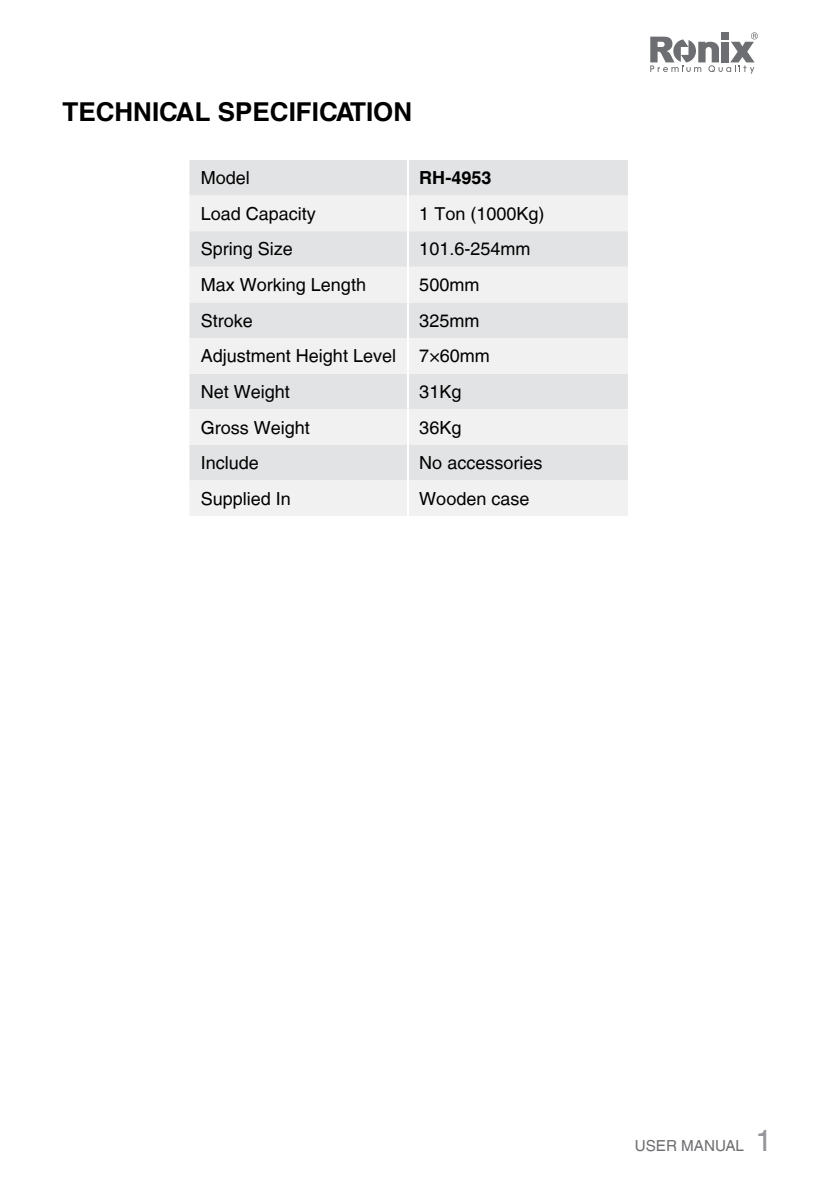
<style>
.page{position:relative;width:840px;height:1191px;background:#fff}
.page>*{position:absolute;margin:0;border:0;box-sizing:border-box;transform-origin:0 0}
.t1{font:700 26px "Helvetica CE";color:#000}
.t2{font:18px "Helvetica LT";color:#000}
.t3{font:700 18px "Helvetica LT";color:#000}
.t4{font:15.2px "Helvetica LT";color:#6d6e71}
.s1{font-size:30px;color:#939598}
</style>
<div class="page">
<svg style="left:650px;top:32px;width:107px;height:42px"></svg>
<div style="left:720px;top:32px;width:8px;height:7px;background:#6d6e71"></div>
<div style="left:189px;top:160px;width:438px;height:36px;background:#e2e3e4"></div>
<svg style="left:189px;top:196px;width:438px;height:320px;fill:#f1f1f2"></svg>
<hr style="left:407px;top:160px;width:2px;height:36px;background:#fff">
<hr style="left:407px;top:196px;width:2px;height:35px;background:#fff">
<hr style="left:407px;top:231px;width:2px;height:36px;background:#fff">
<hr style="left:407px;top:267px;width:2px;height:35px;background:#fff">
<hr style="left:407px;top:302px;width:2px;height:36px;background:#fff">
<hr style="left:407px;top:338px;width:2px;height:36px;background:#fff">
<hr style="left:407px;top:374px;width:2px;height:35px;background:#fff">
<hr style="left:407px;top:409px;width:2px;height:36px;background:#fff">
<hr style="left:407px;top:445px;width:2px;height:35px;background:#fff">
<hr style="left:407px;top:480px;width:2px;height:36px;background:#fff">
<h1 class="t1" style="left:62px;top:96px;width:351px">TECHNICAL SPECIFICATION</h1>
<p class="t2" style="left:201px;top:167px;width:51px">Model</p>
<p class="t3" style="left:419px;top:167px;width:74px">RH-4953</p>
<p class="t2" style="left:201px;top:203px;width:117px">Load Capacity</p>
<p class="t2" style="left:419px;top:203px;width:127px">1 Ton (1000Kg)</p>
<p class="t2" style="left:201px;top:239px;width:94px">Spring Size</p>
<p class="t2" style="left:419px;top:239px;width:113px">101.6-254mm</p>
<p class="t2" style="left:201px;top:274px;width:167px">Max Working Length</p>
<p class="t2" style="left:419px;top:274px;width:62px">500mm</p>
<p class="t2" style="left:201px;top:310px;width:54px">Stroke</p>
<p class="t2" style="left:419px;top:310px;width:62px">325mm</p>
<p class="t2" style="left:201px;top:345px;width:197px">Adjustment Height Level</p>
<p class="t2" style="left:419px;top:345px;width:72px">7×60mm</p>
<p class="t2" style="left:201px;top:381px;width:91px">Net Weight</p>
<p class="t2" style="left:419px;top:381px;width:44px">31Kg</p>
<p class="t2" style="left:201px;top:417px;width:111px">Gross Weight</p>
<p class="t2" style="left:419px;top:417px;width:44px">36Kg</p>
<p class="t2" style="left:201px;top:452px;width:60px">Include</p>
<p class="t2" style="left:419px;top:452px;width:125px">No accessories</p>
<p class="t2" style="left:201px;top:488px;width:92px">Supplied In</p>
<p class="t2" style="left:419px;top:488px;width:112px">Wooden case</p>
<p class="t4" style="left:634px;top:1137px;width:139px">USER MANUAL <span class="s1">1</span></p>
</div>
